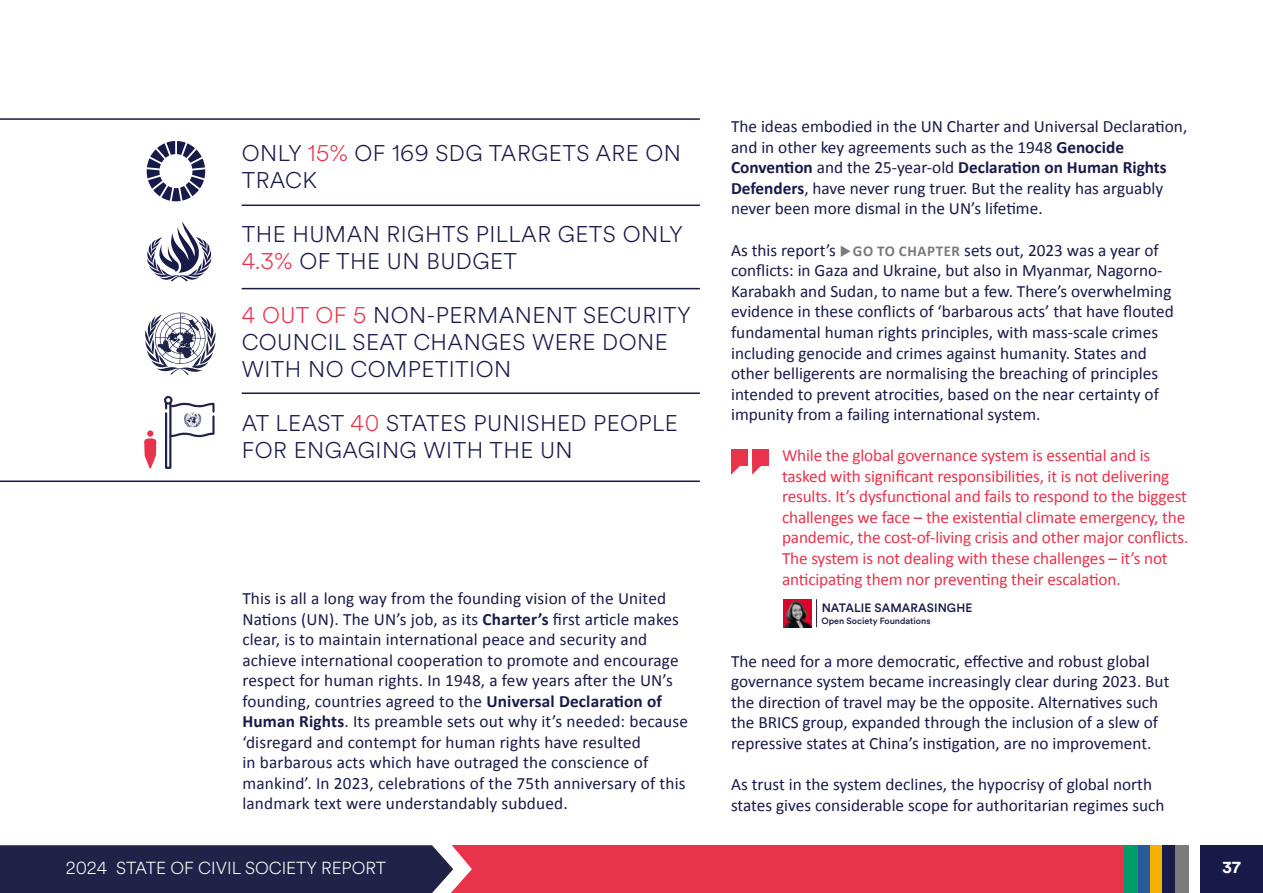
<style>
.page{position:relative;width:1263px;height:893px;background:#fff}
.page>*{position:absolute;margin:0;border:0;box-sizing:border-box;transform-origin:0 0}
.t1{font:300 22.5px/27px "Circular Spotify Text";letter-spacing:.02em;color:#181a4a}
.t2{font:17.25px/20.5px "Calibri";color:#181a4a}
.t3{font:17.25px/20.5px "Calibri";letter-spacing:-.01em;color:#e8334d}
.t4{font:300 17.25px "Circular Spotify Text";color:#fff}
.t5{font:700 17.25px "Circular Std";color:#fff}
.t6{font:500 12px "Circular Std";letter-spacing:.01em;color:#181a4a}
.t7{font:500 9px "Circular Std";color:#181a4a}
.s1{color:#e8334d}
.s2{font-weight:700}
.s3{color:#7a7a7a}
.s4{font-weight:700;font-size:15px;color:#7a7a7a}
</style>
<div class="page">
<div style="left:1168px;top:845px;width:95px;height:48px;background:#181a4a"></div>
<img style="left:783px;top:599px;width:28px;height:28px">
<svg style="left:816px;top:599px;width:1px;height:28px"></svg>
<hr style="left:0;top:118px;width:700px;height:2px;background:#181a4a">
<hr style="left:0;top:480px;width:700px;height:2px;background:#181a4a">
<div style="left:731px;top:449px;width:17px;height:16px;background:#e8334d"></div>
<div style="left:752px;top:449px;width:17px;height:16px;background:#e8334d"></div>
<svg style="left:731px;top:465px;width:9px;height:10px"></svg>
<svg style="left:752px;top:465px;width:9px;height:10px"></svg>
<div style="left:430px;top:845px;width:695px;height:48px;background:#e8334d"></div>
<div style="left:1125px;top:841px;width:75px;height:52px;background:#fff"></div>
<div style="left:1175px;top:845px;width:14px;height:48px;background:#7a7a7a"></div>
<div style="left:1161px;top:845px;width:14px;height:48px;background:#181a4a"></div>
<div style="left:1149px;top:845px;width:13px;height:48px;background:#f5b000"></div>
<div style="left:1137px;top:845px;width:12px;height:48px;background:#275b9b"></div>
<div style="left:1125px;top:845px;width:13px;height:48px;background:#009c66"></div>
<svg style="left:0;top:845px;width:472px;height:48px;background:#2f2c4f"></svg>
<hr style="left:242px;top:205px;width:458px;height:1px;background:#181a4a">
<hr style="left:242px;top:288px;width:458px;height:1px;background:#181a4a">
<hr style="left:242px;top:392px;width:458px;height:2px;background:#181a4a">
<svg style="left:147px;top:222px;width:64px;height:60px"></svg>
<svg style="left:145px;top:312px;width:71px;height:63px"></svg>
<div style="left:147px;top:430px;width:6px;height:7px;background:#e8334d;border-radius:50%"></div>
<svg style="left:144px;top:438px;width:12px;height:30px"></svg>
<svg style="left:164px;top:396px;width:51px;height:73px"></svg>
<svg style="left:147px;top:141px;width:58px;height:60px"></svg>
<h1 class="t1" style="left:242px;top:140px;width:441px">ONLY <span class="s1">15%</span> OF 169 SDG TARGETS ARE ON<br>TRACK</h1>
<h1 class="t1" style="left:242px;top:221px;width:443px">THE HUMAN RIGHTS PILLAR GETS ONLY<br><span class="s1">4.3%</span> OF THE UN BUDGET</h1>
<h1 class="t1" style="left:242px;top:302px;width:451px"><span class="s1">4 OUT OF 5</span> NON-PERMANENT SECURITY<br>COUNCIL SEAT CHANGES WERE DONE<br>WITH NO COMPETITION</h1>
<h1 class="t1" style="left:242px;top:410px;width:437px">AT LEAST <span class="s1">40</span> STATES PUNISHED PEOPLE<br>FOR ENGAGING WITH THE UN</h1>
<p class="t2" style="left:242px;top:588px;width:447px">This is all a long way from the founding vision of the United Nations (UN). The UN’s job, as its <span class="s2">Charter’s</span> first article makes clear, is to maintain international peace and security and achieve international cooperation to promote and encourage respect for human rights. In 1948, a few years after the UN’s founding, countries agreed to the <span class="s2">Universal Declaration of Human Rights</span>. Its preamble sets out why it’s needed: because ‘disregard and contempt for human rights have resulted<br>in barbarous acts which have outraged the conscience of mankind’. In 2023, celebrations of the 75th anniversary of this landmark text were understandably subdued.</p>
<p class="t4" style="left:66px;top:856px;width:322px">2024 STATE OF CIVIL SOCIETY REPORT</p>
<p class="t2" style="left:731px;top:116px;width:458px">The ideas embodied in the UN Charter and Universal Declaration, and in other key agreements such as the 1948 <span class="s2">Genocide Convention</span> and the 25-year-old <span class="s2">Declaration on Human Rights Defenders</span>, have never rung truer. But the reality has arguably never been more dismal in the UN’s lifetime.</p>
<p class="t2" style="left:731px;top:240px;width:444px">As this report’s <span class="s3">◆</span><span class="s4">GO TO CHAPTER</span> sets out, 2023 was a year of conflicts: in Gaza and Ukraine, but also in Myanmar, Nagorno-Karabakh and Sudan, to name but a few. There’s overwhelming evidence in these conflicts of ‘barbarous acts’ that have flouted fundamental human rights principles, with mass-scale crimes including genocide and crimes against humanity. States and other belligerents are normalising the breaching of principles intended to prevent atrocities, based on the near certainty of impunity from a failing international system.</p>
<p class="t3" style="left:782px;top:445px;width:408px">While the global governance system is essential and is tasked with significant responsibilities, it is not delivering results. It’s dysfunctional and fails to respond to the biggest challenges we face – the existential climate emergency, the pandemic, the cost-of-living crisis and other major conflicts.<br>The system is not dealing with these challenges – it’s not anticipating them nor preventing their escalation.</p>
<p class="t6" style="left:822px;top:601px;width:152px">NATALIE SAMARASINGHE</p>
<p class="t7" style="left:821px;top:616px;width:110px">Open Society Foundations</p>
<p class="t2" style="left:731px;top:651px;width:440px">The need for a more democratic, effective and robust global governance system became increasingly clear during 2023. But the direction of travel may be the opposite. Alternatives such the BRICS group, expanded through the inclusion of a slew of repressive states at China’s instigation, are no improvement.</p>
<p class="t2" style="left:731px;top:774px;width:435px">As trust in the system declines, the hypocrisy of global north states gives considerable scope for authoritarian regimes such</p>
<p class="t5" style="left:1222px;top:856px;width:20px">37</p>
</div>
